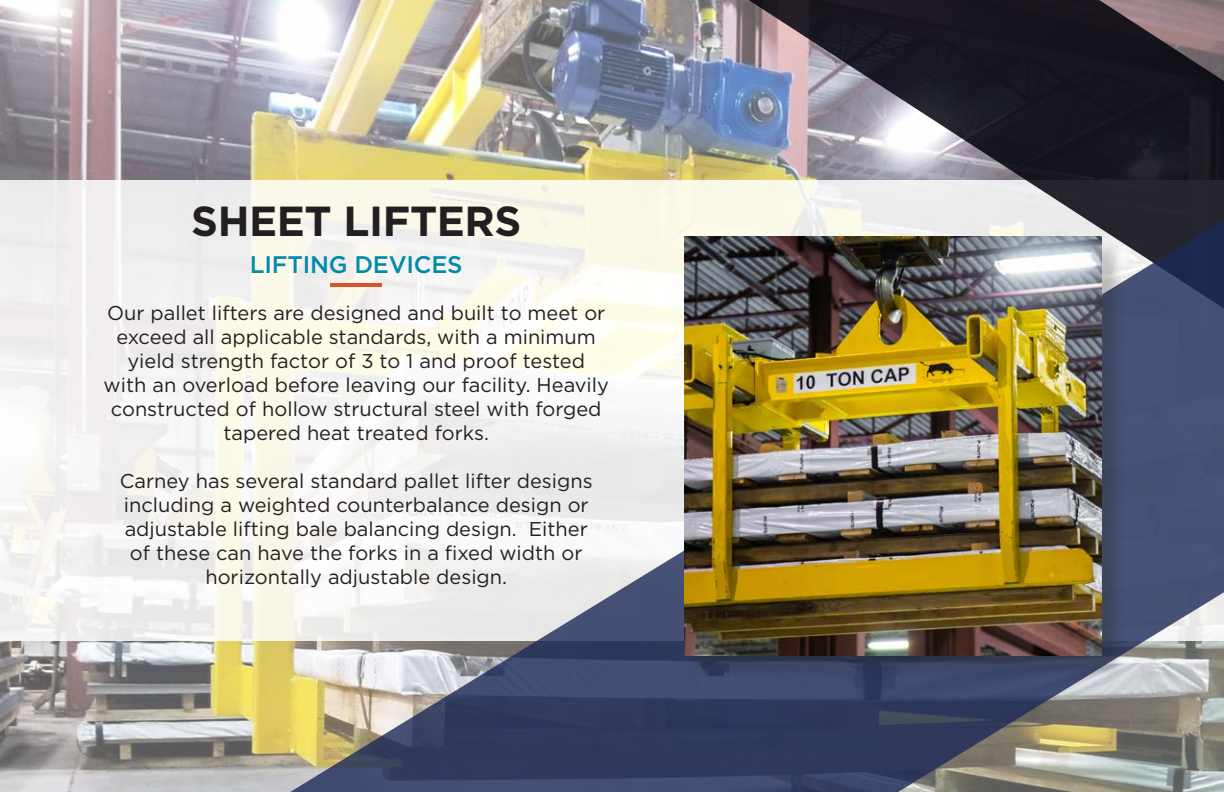
<style>
.page{position:relative;width:1224px;height:792px;background:#fff}
.page>*{position:absolute;margin:0;border:0;box-sizing:border-box;transform-origin:0 0}
.t1{font:700 42px "Gotham";letter-spacing:-.01em;color:#231f20}
.t2{font:500 24px "Gotham";letter-spacing:-.01em;color:#018aaa}
.t3{font:20px/24px "Gotham";color:#231f20;text-align:center}
</style>
<div class="page">
<img style="left:1px;top:0;width:233px;height:792px">
<div style="left:0;top:180px;width:1224px;height:461px;background:#f1efef"></div>
<img style="left:234px;top:0;width:990px;height:792px">
<div style="left:688px;top:240px;width:438px;height:440px;background:#231f20;opacity:.25"></div>
<img style="left:685px;top:237px;width:416px;height:418px">
<p class="t1" style="left:191px;top:193px;width:332px">SHEET LIFTERS</p>
<p class="t2" style="left:250px;top:249px;width:214px">LIFTING DEVICES</p>
<p class="t3" style="left:104px;top:301px;width:507px">Our pallet lifters are designed and built to meet or exceed all applicable standards, with a minimum yield strength factor of 3 to 1 and proof tested with an overload before leaving our facility. Heavily constructed of hollow structural steel with forged tapered heat treated forks.</p>
<p class="t3" style="left:120px;top:469px;width:474px">Carney has several standard pallet lifter designs including a weighted counterbalance design or adjustable lifting bale balancing design. Either of these can have the forks in a fixed width or horizontally adjustable design.</p>
</div>
